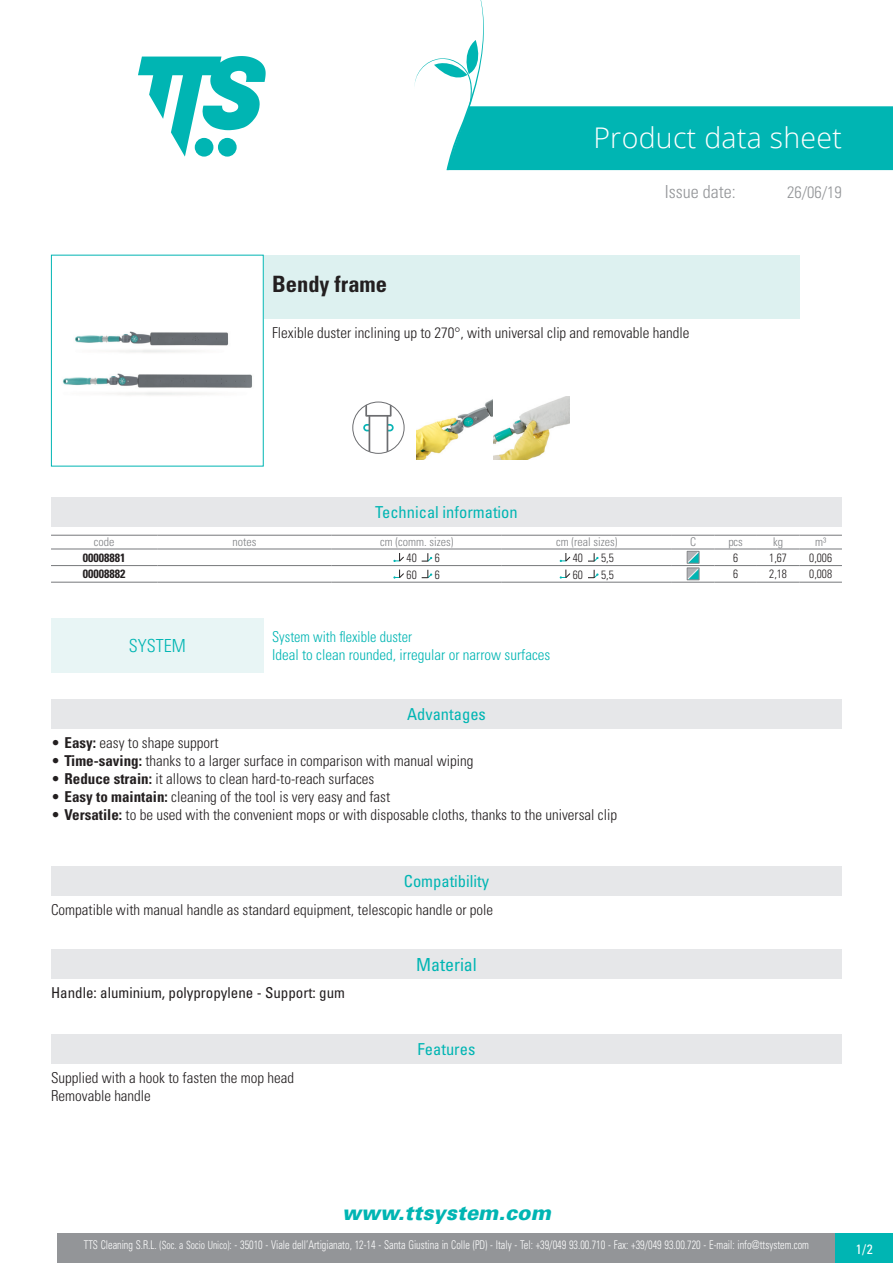
<style>
.page{position:relative;width:893px;height:1263px;background:#fff}
.page>*{position:absolute;margin:0;border:0;box-sizing:border-box;transform-origin:0 0}
.t1{font:300 28.5px "Open Sans";letter-spacing:.01em;color:#fff}
.t2{font:700 condensed 22.5px "Univers LT Std";color:#231f20}
.t3{font:italic 900 20.85px "Univers";color:#00b5b3;scale:.96 1}
.t4{font:300 condensed 18px "Univers";color:#939598}
.t5{font:condensed 18px "Univers LT Std";color:#00b5b3}
.t6{font:300 condensed 18px "Univers LT Std";color:#00b5b3}
.t7{font:condensed 16.5px "Univers LT Std";color:#00b5b3}
.t8{font:condensed 16.5px "Univers";color:#00b5b3}
.t9{font:300 condensed 16.5px "Univers";color:#939598}
.t10{font:300 condensed 15px/18px "Univers LT Std";color:#231f20}
.t11{font:300 condensed 15px/18px "Univers LT Std";color:#00b5b3;scale:.95 1}
.t12{font:condensed 15px "Univers LT Std";color:#231f20}
.t13{font:condensed 13.5px "Univers";color:#fff}
.t14{font:300 condensed 12px "Univers";color:#fff;scale:.85 1}
.t15{font:300 condensed 12px "Univers LT Std";color:#808285}
.t16{font:300 condensed 12px "Univers LT Std";color:#231f20;scale:.95 1}
.t17{font:700 condensed 12px "Univers LT Std";color:#231f20}
.s1{font-weight:700}
.s2{font-size:11.25px}
</style>
<div class="page">
<svg style="left:138px;top:56px;width:128px;height:101px"></svg>
<div style="left:57px;top:1233px;width:779px;height:30px;background:#939598"></div>
<div style="left:836px;top:1233px;width:57px;height:30px;background:#00b5b3"></div>
<svg style="left:414px;top:0;width:479px;height:170px"></svg>
<div style="left:51px;top:255px;width:213px;height:211px;border:1px solid #00b5b3"></div>
<img style="left:63px;top:335px;width:44px;height:59px">
<img style="left:107px;top:373px;width:145px;height:23px">
<img style="left:107px;top:331px;width:122px;height:22px">
<img style="left:63px;top:360px;width:44px;height:2px">
<div style="left:264px;top:255px;width:535px;height:63px;background:#ddf1f0"></div>
<svg style="left:362px;top:402px;width:32px;height:51px"></svg>
<div style="left:353px;top:402px;width:51px;height:51px;border:1px solid #6c6d70;border-radius:50%"></div>
<img style="left:417px;top:396px;width:153px;height:63px">
<div style="left:51px;top:497px;width:791px;height:29px;background:#e6e7e9"></div>
<hr style="left:51px;top:535px;width:106px;height:1px;background:#76787b">
<hr style="left:157px;top:535px;width:175px;height:1px;background:#76787b">
<hr style="left:332px;top:535px;width:170px;height:1px;background:#76787b">
<hr style="left:502px;top:535px;width:170px;height:1px;background:#76787b">
<hr style="left:672px;top:535px;width:42px;height:1px;background:#76787b">
<hr style="left:714px;top:535px;width:43px;height:1px;background:#76787b">
<hr style="left:757px;top:535px;width:42px;height:1px;background:#76787b">
<hr style="left:799px;top:535px;width:43px;height:1px;background:#76787b">
<hr style="left:51px;top:549px;width:106px;height:1px;background:#76787b">
<hr style="left:157px;top:549px;width:175px;height:1px;background:#76787b">
<hr style="left:332px;top:549px;width:170px;height:1px;background:#76787b">
<hr style="left:502px;top:549px;width:170px;height:1px;background:#76787b">
<hr style="left:672px;top:549px;width:42px;height:1px;background:#76787b">
<hr style="left:714px;top:549px;width:43px;height:1px;background:#76787b">
<hr style="left:757px;top:549px;width:42px;height:1px;background:#76787b">
<hr style="left:799px;top:549px;width:43px;height:1px;background:#76787b">
<hr style="left:51px;top:565px;width:106px;height:1px;background:#76787b">
<hr style="left:51px;top:582px;width:106px;height:1px;background:#76787b">
<hr style="left:157px;top:565px;width:175px;height:1px;background:#76787b">
<hr style="left:157px;top:582px;width:175px;height:1px;background:#76787b">
<hr style="left:332px;top:565px;width:170px;height:1px;background:#76787b">
<hr style="left:332px;top:582px;width:170px;height:1px;background:#76787b">
<hr style="left:502px;top:565px;width:170px;height:1px;background:#76787b">
<hr style="left:502px;top:582px;width:170px;height:1px;background:#76787b">
<hr style="left:672px;top:565px;width:42px;height:1px;background:#76787b">
<hr style="left:672px;top:582px;width:42px;height:1px;background:#76787b">
<hr style="left:714px;top:565px;width:43px;height:1px;background:#76787b">
<hr style="left:714px;top:582px;width:43px;height:1px;background:#76787b">
<hr style="left:757px;top:565px;width:42px;height:1px;background:#76787b">
<hr style="left:757px;top:582px;width:42px;height:1px;background:#76787b">
<hr style="left:799px;top:565px;width:43px;height:1px;background:#76787b">
<hr style="left:799px;top:582px;width:43px;height:1px;background:#76787b">
<svg style="left:393px;top:553px;width:11px;height:9px"></svg>
<svg style="left:422px;top:553px;width:10px;height:9px"></svg>
<svg style="left:560px;top:553px;width:10px;height:9px"></svg>
<svg style="left:588px;top:553px;width:11px;height:9px"></svg>
<svg style="left:393px;top:570px;width:11px;height:9px"></svg>
<svg style="left:422px;top:570px;width:10px;height:8px"></svg>
<svg style="left:560px;top:570px;width:10px;height:9px"></svg>
<svg style="left:588px;top:570px;width:11px;height:8px"></svg>
<svg style="left:687px;top:551px;width:12px;height:27px"></svg>
<div style="left:687px;top:568px;width:12px;height:12px;border:1px solid #87898c"></div>
<div style="left:51px;top:618px;width:213px;height:55px;background:#e8f5f5"></div>
<div style="left:51px;top:699px;width:791px;height:30px;background:#e6e7e9"></div>
<div style="left:51px;top:866px;width:791px;height:30px;background:#e6e7e9"></div>
<div style="left:51px;top:949px;width:791px;height:30px;background:#e6e7e9"></div>
<div style="left:51px;top:1034px;width:791px;height:29px;background:#e6e7e9"></div>
<h1 class="t1" style="left:593px;top:118px;width:250px">Product data sheet</h1>
<p class="t4" style="left:665px;top:181px;width:72px">Issue date:</p>
<p class="t9" style="left:787px;top:182px;width:56px">26/06/19</p>
<h2 class="t2" style="left:272px;top:270px;width:116px">Bendy frame</h2>
<p class="t10" style="left:272px;top:324px;width:419px">Flexible duster inclining up to 270°, with universal clip and removable handle</p>
<p class="t8" style="left:375px;top:502px;width:144px">Technical information</p>
<p class="t15" style="left:94px;top:535px;width:22px">code</p>
<p class="t15" style="left:232px;top:535px;width:25px">notes</p>
<p class="t15" style="left:380px;top:535px;width:75px">cm (comm. sizes)</p>
<p class="t15" style="left:556px;top:535px;width:63px">cm (real sizes)</p>
<p class="t15" style="left:690px;top:535px;width:7px">C</p>
<p class="t15" style="left:728px;top:535px;width:16px">pcs</p>
<p class="t15" style="left:773px;top:535px;width:11px">kg</p>
<p class="t15" style="left:815px;top:535px;width:13px">m³</p>
<p class="t17" style="left:83px;top:550px;width:44px">00008881</p>
<p class="t16" style="left:407px;top:551px;width:12px">40</p>
<p class="t16" style="left:435px;top:551px;width:7px">6</p>
<p class="t16" style="left:573px;top:551px;width:12px">40</p>
<p class="t16" style="left:601px;top:551px;width:15px">5,5</p>
<p class="t16" style="left:733px;top:550px;width:7px">6</p>
<p class="t16" style="left:769px;top:550px;width:20px">1,67</p>
<p class="t16" style="left:809px;top:550px;width:25px">0,006</p>
<p class="t17" style="left:83px;top:567px;width:44px">00008882</p>
<p class="t16" style="left:407px;top:567px;width:12px">60</p>
<p class="t16" style="left:435px;top:567px;width:7px">6</p>
<p class="t16" style="left:573px;top:567px;width:12px">60</p>
<p class="t16" style="left:601px;top:567px;width:15px">5,5</p>
<p class="t16" style="left:733px;top:567px;width:7px">6</p>
<p class="t16" style="left:769px;top:567px;width:20px">2,18</p>
<p class="t16" style="left:809px;top:567px;width:25px">0,008</p>
<p class="t6" style="left:129px;top:635px;width:58px">SYSTEM</p>
<p class="t11" style="left:272px;top:628px;width:294px">System with flexible duster<br>Ideal to clean rounded, irregular or narrow surfaces</p>
<p class="t7" style="left:407px;top:703px;width:80px">Advantages</p>
<p class="t10" style="left:51px;top:734px;width:169px">• <span class="s1">Easy:</span> easy to shape support</p>
<p class="t10" style="left:51px;top:752px;width:424px">• <span class="s1">Time-saving:</span> thanks to a larger surface in comparison with manual wiping</p>
<p class="t10" style="left:51px;top:770px;width:325px">• <span class="s1">Reduce strain:</span> it allows to clean hard-to-reach surfaces</p>
<p class="t10" style="left:51px;top:788px;width:341px">• <span class="s1">Easy to maintain:</span> cleaning of the tool is very easy and fast</p>
<p class="t10" style="left:51px;top:806px;width:568px">• <span class="s1">Versatile:</span> to be used with the convenient mops or with disposable cloths, thanks to the universal clip</p>
<p class="t7" style="left:404px;top:871px;width:87px">Compatibility</p>
<p class="t10" style="left:51px;top:901px;width:444px">Compatible with manual handle as standard equipment, telescopic handle or pole</p>
<p class="t5" style="left:416px;top:953px;width:62px">Material</p>
<p class="t12" style="left:51px;top:983px;width:296px">Handle: aluminium, polypropylene - Support: gum</p>
<p class="t10" style="left:51px;top:1069px;width:245px">Supplied with a hook to fasten the mop head<br>Removable handle</p>
<p class="t7" style="left:418px;top:1038px;width:59px">Features</p>
<h3 class="t3" style="left:342px;top:1200px;width:219px">www.ttsystem.com</h3>
<p class="t14" style="left:84px;top:1238px;width:855px">TTS Cleaning S.R.L. <span class="s2">(Soc. a Socio Unico)</span>: - 35010 - Viale dell’Artigianato, 12-14 - Santa Giustina in Colle (PD) - Italy - Tel: +39/049 93.00.710 - Fax: +39/049 93.00.720 - E-mail: info@ttsystem.com</p>
<p class="t13" style="left:856px;top:1240px;width:19px">1/2</p>
</div>
